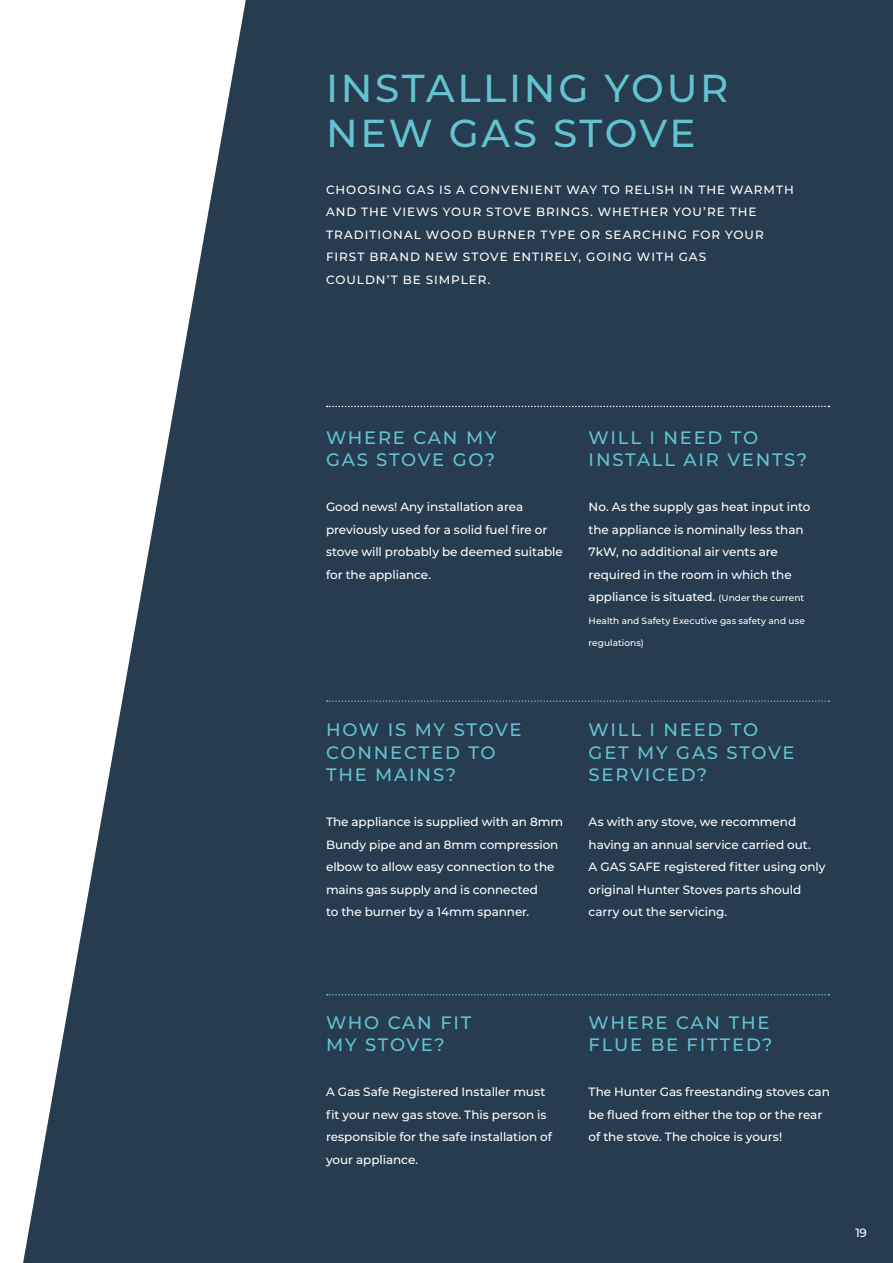
<style>
.page{position:relative;width:893px;height:1263px;background:#273c4e}
.page>*{position:absolute;margin:0;border:0;box-sizing:border-box;transform-origin:0 0}
.t1{font:500 39px/45px "Montserrat";letter-spacing:.07em;color:#63c3d1}
.t2{font:500 18px/22.5px "Montserrat";letter-spacing:.1em;color:#63c3d1}
.t3{font:500 12px/22.5px "Montserrat";color:#fff}
.t4{font:500 12px/22.5px "Montserrat";letter-spacing:.08em;color:#fff}
.t5{font:500 9px "Montserrat";letter-spacing:.005em;color:#fff}
.s1{font-size:9px}
</style>
<div class="page">
<svg style="left:0;top:0;width:246px;height:1263px;fill:#fff"></svg>
<svg style="left:327px;top:406px;width:502px;height:1px"></svg>
<svg style="left:327px;top:700px;width:502px;height:2px"></svg>
<svg style="left:327px;top:994px;width:502px;height:1px"></svg>
<h1 class="t1" style="left:326px;top:64px;width:404px">INSTALLING YOUR<br>NEW GAS STOVE</h1>
<p class="t4" style="left:326px;top:178px;width:469px">CHOOSING GAS IS A CONVENIENT WAY TO RELISH IN THE WARMTH AND THE VIEWS YOUR STOVE BRINGS. WHETHER YOU’RE THE TRADITIONAL WOOD BURNER TYPE OR SEARCHING FOR YOUR FIRST BRAND NEW STOVE ENTIRELY, GOING WITH GAS<br>COULDN’T BE SIMPLER.</p>
<h2 class="t2" style="left:326px;top:425px;width:172px">WHERE CAN MY<br>GAS STOVE GO?</h2>
<p class="t3" style="left:326px;top:495px;width:238px">Good news! Any installation area previously used for a solid fuel fire or stove will probably be deemed suitable for the appliance.</p>
<h2 class="t2" style="left:589px;top:425px;width:220px">WILL I NEED TO<br>INSTALL AIR VENTS?</h2>
<p class="t3" style="left:589px;top:495px;width:223px">No. As the supply gas heat input into the appliance is nominally less than 7kW, no additional air vents are required in the room in which the appliance is situated. <span class="s1">(Under the current</span></p>
<p class="t5" style="left:589px;top:614px;width:218px">Health and Safety Executive gas safety and use</p>
<p class="t5" style="left:589px;top:637px;width:57px">regulations)</p>
<h2 class="t2" style="left:326px;top:718px;width:197px">HOW IS MY STOVE<br>CONNECTED TO<br>THE MAINS?</h2>
<p class="t3" style="left:326px;top:810px;width:239px">The appliance is supplied with an 8mm Bundy pipe and an 8mm compression elbow to allow easy connection to the mains gas supply and is connected<br>to the burner by a 14mm spanner.</p>
<h2 class="t2" style="left:589px;top:718px;width:207px">WILL I NEED TO<br>GET MY GAS STOVE<br>SERVICED?</h2>
<p class="t3" style="left:589px;top:810px;width:238px">As with any stove, we recommend having an annual service carried out.<br>A GAS SAFE registered fitter using only original Hunter Stoves parts should carry out the servicing.</p>
<h2 class="t2" style="left:326px;top:1010px;width:147px">WHO CAN FIT<br>MY STOVE?</h2>
<p class="t3" style="left:326px;top:1080px;width:227px">A Gas Safe Registered Installer must fit your new gas stove. This person is responsible for the safe installation of your appliance.</p>
<h2 class="t2" style="left:589px;top:1010px;width:185px">WHERE CAN THE<br>FLUE BE FITTED?</h2>
<p class="t3" style="left:589px;top:1080px;width:243px">The Hunter Gas freestanding stoves can be flued from either the top or the rear of the stove. The choice is yours!</p>
<p class="t3" style="left:855px;top:1221px;width:13px">19</p>
</div>
